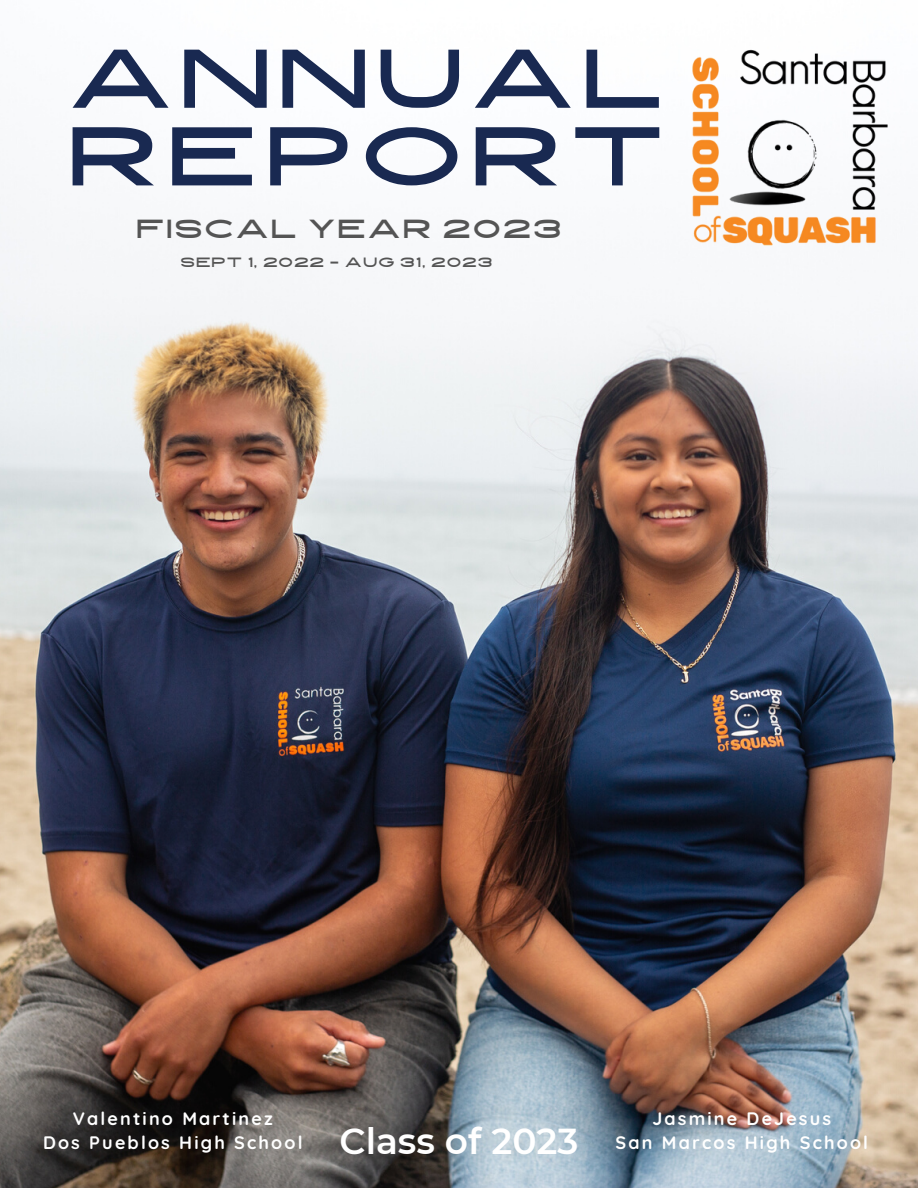
<style>
.page{position:relative;width:918px;height:1188px;background:#fff}
.page>*{position:absolute;margin:0;border:0;box-sizing:border-box;transform-origin:0 0}
.t1{font:83.1px "High Cruiser";letter-spacing:.085em;color:#192951}
.t2{font:600 36px "Montserrat";color:#fff}
.t3{font:26.25px "High Cruiser";letter-spacing:.07em;color:#545454}
.t4{font:700 18px "Quicksand";letter-spacing:.12em;color:#fff}
.t5{font:13.5px "High Cruiser";letter-spacing:.07em;color:#545454}
</style>
<div class="page">
<img style="left:0;top:186px;width:918px;height:1002px">
<img style="left:672px;top:49px;width:226px;height:216px">
<p class="t1" style="left:68px;top:34px;width:598px">ANNUAL</p>
<p class="t1" style="left:68px;top:111px;width:598px">REPORT</p>
<p class="t3" style="left:136px;top:214px;width:427px">FISCAL YEAR 2023</p>
<p class="t5" style="left:181px;top:255px;width:313px">SEPT 1, 2022 - AUG 31, 2023</p>
<p class="t4" style="left:73px;top:1107px;width:201px">Valentino Martinez</p>
<p class="t4" style="left:43px;top:1131px;width:261px">Dos Pueblos High School</p>
<p class="t2" style="left:340px;top:1119px;width:240px">Class of 2023</p>
<p class="t4" style="left:652px;top:1107px;width:180px">Jasmine DeJesus</p>
<p class="t4" style="left:616px;top:1131px;width:254px">San Marcos High School</p>
</div>
